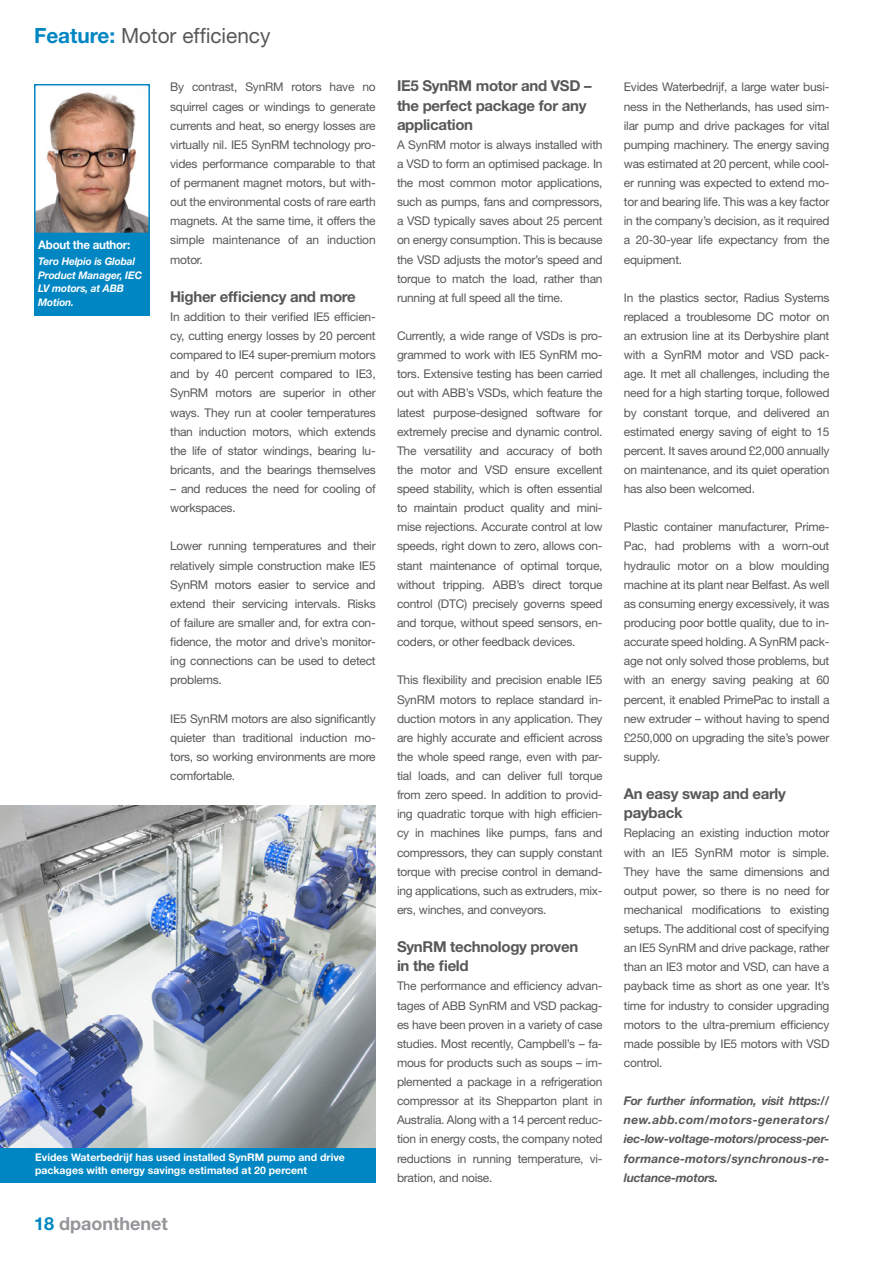
<style>
.page{position:relative;width:872px;height:1263px;background:#fff}
.page>*{position:absolute;margin:0;border:0;box-sizing:border-box;transform-origin:0 0}
.t1{font:21px "Helvetica Neue";color:#57585a}
.t2{font:700 18px "Helvetica Neue";color:#939598}
.Feature_SubHeads{font:700 15px/19.2px "Helvetica Neue";letter-spacing:-.02em;color:#57585a}
.Feature_Body_Copy{font:12px/19.2px "Helvetica Neue";letter-spacing:-.02em;color:#57585a;text-align:justify}
.Feature_Body_Copy-2{font:italic 700 12px/19px "Helvetica Neue";letter-spacing:.015em;color:#57585a;text-align:justify}
.name_caption{font:700 12px "Helvetica Neue";letter-spacing:-.02em;color:#fff;scale:.96 1}
.Feature_Caption{font:700 10.5px/13.5px "Helvetica Neue";color:#fff}
.name_caption-2{font:italic 700 10.5px/13.5px "Helvetica Neue";letter-spacing:-.01em;color:#fff;scale:.96 1}
.s1{font-weight:700;color:#0086c2}
.s2{color:#0086c2}
.s3{color:#fff}
</style>
<div class="page">
<img style="left:0;top:805px;width:376px;height:343px">
<div style="left:0;top:1148px;width:376px;height:34px;background:#0086c2"></div>
<div style="left:34px;top:234px;width:116px;height:81px;background:#0086c2"></div>
<img style="left:37px;top:92px;width:110px;height:139px">
<div style="left:34px;top:84px;width:116px;height:150px;border:2px solid #0086c2"></div>
<p class="t1" style="left:34px;top:23px;width:238px"><span class="s1">Feature:</span> Motor efficiency</p>
<p class="name_caption" style="left:38px;top:237px;width:97px">About the author:</p>
<p class="name_caption-2" style="left:38px;top:255px;width:110px">Tero Helpio is Global<br>Product Manager, IEC<br>LV motors, at ABB<br>Motion.</p>
<p class="Feature_Body_Copy" style="left:170px;top:77px;width:207px">By contrast, SynRM rotors have no squirrel cages or windings to generate currents and heat, so energy losses are virtually nil. IE5 SynRM technology pro&shy;vides performance comparable to that of permanent magnet motors, but with&shy;out the environmental costs of rare earth magnets. At the same time, it offers the simple maintenance of an induction motor.</p>
<p class="Feature_SubHeads" style="left:170px;top:287px;width:187px">Higher efficiency and more</p>
<p class="Feature_Body_Copy" style="left:170px;top:307px;width:207px">In addition to their verified IE5 efficien&shy;cy, cutting energy losses by 20 percent compared to IE4 super-premium motors and by 40 percent compared to IE3, SynRM motors are superior in other ways. They run at cooler temperatures than induction motors, which extends the life of stator windings, bearing lu&shy;bricants, and the bearings themselves</p>
<p class="Feature_Body_Copy" style="left:170px;top:479px;width:207px">– and reduces the need for cooling of workspaces.</p>
<p class="Feature_Body_Copy" style="left:170px;top:536px;width:207px">Lower running temperatures and their relatively simple construction make IE5<br>SynRM motors easier to service and extend their servicing intervals. Risks of failure are smaller and, for extra con&shy;fidence, the motor and drive’s monitor&shy;ing connections can be used to detect problems.</p>
<p class="Feature_Body_Copy" style="left:170px;top:708px;width:207px">IE5 SynRM motors are also significantly quieter than traditional induction mo&shy;tors, so working environments are more comfortable.</p>
<p class="Feature_Caption" style="left:35px;top:1150px;width:311px">Evides Waterbedrijf has used installed SynRM pump and drive packages with energy savings estimated at 20 percent</p>
<p class="t2" style="left:34px;top:1213px;width:168px"><span class="s2">18</span> dpaonthenet<span class="s3">.net</span></p>
<p class="Feature_SubHeads" style="left:397px;top:76px;width:196px">IE5 SynRM motor and VSD – the perfect package for any application</p>
<p class="Feature_Body_Copy" style="left:397px;top:135px;width:207px">A SynRM motor is always installed with a VSD to form an optimised package. In the most common motor applications, such as pumps, fans and compressors, a VSD typically saves about 25 percent on energy consumption. This is because the VSD adjusts the motor’s speed and torque to match the load, rather than running at full speed all the time.</p>
<p class="Feature_Body_Copy" style="left:397px;top:326px;width:207px">Currently, a wide range of VSDs is pro&shy;grammed to work with IE5 SynRM mo&shy;tors. Extensive testing has been carried out with ABB’s VSDs, which feature the latest purpose-designed software for extremely precise and dynamic control.<br>The versatility and accuracy of both the motor and VSD ensure excellent speed stability, which is often essential to maintain product quality and mini&shy;mise rejections. Accurate control at low speeds, right down to zero, allows con&shy;stant maintenance of optimal torque, without tripping. ABB’s direct torque control (DTC) precisely governs speed and torque, without speed sensors, en&shy;coders, or other feedback devices.</p>
<p class="Feature_Body_Copy" style="left:397px;top:670px;width:207px">This flexibility and precision enable IE5<br>SynRM motors to replace standard in&shy;duction motors in any application. They are highly accurate and efficient across the whole speed range, even with par&shy;tial loads, and can deliver full torque from zero speed. In addition to provid&shy;ing quadratic torque with high efficien&shy;cy in machines like pumps, fans and compressors, they can supply constant torque with precise control in demand&shy;ing applications, such as extruders, mix&shy;ers, winches, and conveyors.</p>
<p class="Feature_SubHeads" style="left:397px;top:937px;width:183px">SynRM technology proven in the field</p>
<p class="Feature_Body_Copy" style="left:397px;top:976px;width:207px">The performance and efficiency advan&shy;tages of ABB SynRM and VSD packag&shy;es have been proven in a variety of case studies. Most recently, Campbell’s – fa&shy;mous for products such as soups – im&shy;plemented a package in a refrigeration compressor at its Shepparton plant in Australia. Along with a 14 percent reduc&shy;tion in energy costs, the company noted reductions in running temperature, vi&shy;bration, and noise.</p>
<p class="Feature_Body_Copy" style="left:624px;top:77px;width:207px">Evides Waterbedrijf, a large water busi&shy;ness in the Netherlands, has used sim&shy;ilar pump and drive packages for vital pumping machinery. The energy saving was estimated at 20 percent, while cool&shy;er running was expected to extend mo&shy;tor and bearing life. This was a key factor in the company’s decision, as it required a 20-30-year life expectancy from the equipment.</p>
<p class="Feature_Body_Copy" style="left:624px;top:288px;width:207px">In the plastics sector, Radius Systems replaced a troublesome DC motor on an extrusion line at its Derbyshire plant with a SynRM motor and VSD pack&shy;age. It met all challenges, including the need for a high starting torque, followed by constant torque, and delivered an estimated energy saving of eight to 15 percent. It saves around £2,000 annually on maintenance, and its quiet operation has also been welcomed.</p>
<p class="Feature_Body_Copy" style="left:624px;top:517px;width:207px">Plastic container manufacturer, Prime-Pac, had problems with a worn-out hydraulic motor on a blow moulding machine at its plant near Belfast. As well as consuming energy excessively, it was producing poor bottle quality, due to in&shy;accurate speed holding. A SynRM pack&shy;age not only solved those problems, but with an energy saving peaking at 60 percent, it enabled PrimePac to install a new extruder – without having to spend £250,000 on upgrading the site’s power supply.</p>
<p class="Feature_SubHeads" style="left:624px;top:784px;width:164px">An easy swap and early payback</p>
<p class="Feature_Body_Copy" style="left:624px;top:823px;width:207px">Replacing an existing induction motor with an IE5 SynRM motor is simple.<br>They have the same dimensions and output power, so there is no need for mechanical modifications to existing setups. The additional cost of specifying an IE5 SynRM and drive package, rather than an IE3 motor and VSD, can have a payback time as short as one year. It’s time for industry to consider upgrading motors to the ultra-premium efficiency made possible by IE5 motors with VSD control.</p>
<p class="Feature_Body_Copy-2" style="left:624px;top:1091px;width:207px">For further information, visit https:// new.abb.com/motors-generators/ iec-low-voltage-motors/process-per&shy;formance-motors/synchronous-re&shy;luctance-motors.</p>
</div>
